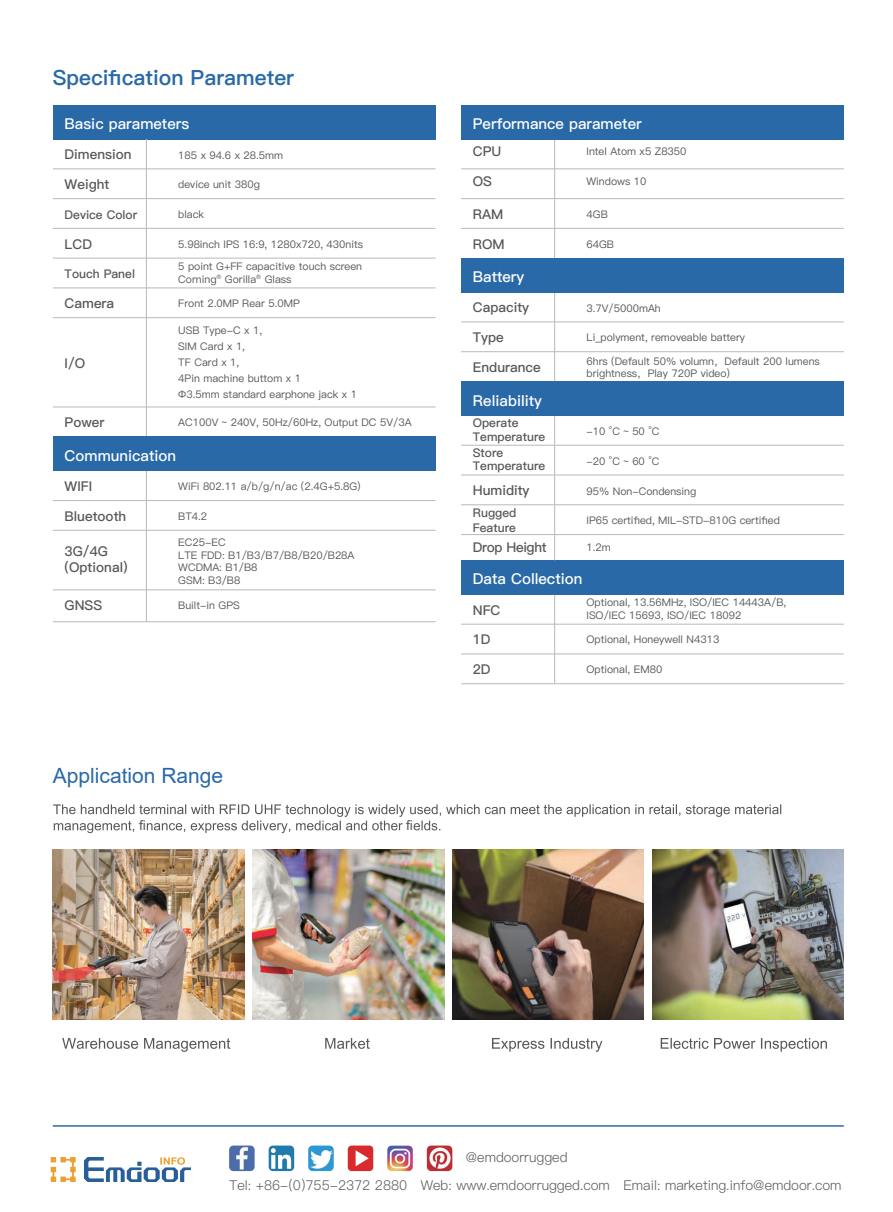
<style>
.page{position:relative;width:893px;height:1212px;background:#fff}
.page>*{position:absolute;margin:0;border:0;box-sizing:border-box;transform-origin:0 0}
.t1{font:21px "Ping Fang SC Heavy";color:#2969a7}
.t2{font:21px "Arial";color:#2969a7}
.t3{font:15px "Ping Fang SC Bold";color:#fff}
.t4{font:13.5px/29.1px "Ping Fang SC Bold";color:#57585a}
.t5{font:13.5px "Ping Fang SC Regular";color:#57585a}
.t6{font:13.5px "Ping Fang SC Bold";letter-spacing:-.025em;color:#57585a}
.t7{font:13.5px "Arial Unicode MS";color:#57585a}
.t8{font:12px/13.5px "Ping Fang SC Bold";color:#57585a}
.t9{font:10.5px/12.6px "Ping Fang SC Medium";color:#57585a}
</style>
<div class="page">
<svg style="left:53px;top:804px;width:728px;height:29px"></svg>
<hr style="left:53px;top:1125px;width:791px;height:2px;background:#2969a7">
<svg style="left:62px;top:1038px;width:168px;height:14px"></svg>
<svg style="left:325px;top:1038px;width:45px;height:11px"></svg>
<svg style="left:492px;top:1038px;width:110px;height:14px"></svg>
<svg style="left:661px;top:1038px;width:166px;height:14px"></svg>
<img style="left:53px;top:849px;width:191px;height:170px">
<img style="left:80px;top:875px;width:118px;height:144px">
<svg style="left:53px;top:966px;width:43px;height:15px"></svg>
<img style="left:253px;top:849px;width:191px;height:170px">
<img style="left:453px;top:849px;width:191px;height:170px">
<img style="left:652px;top:849px;width:192px;height:170px">
<svg style="left:84px;top:1157px;width:107px;height:25px"></svg>
<svg style="left:51px;top:1157px;width:25px;height:25px"></svg>
<svg style="left:348px;top:1145px;width:25px;height:26px"></svg>
<img style="left:229px;top:1145px;width:26px;height:26px">
<img style="left:269px;top:1145px;width:25px;height:26px">
<img style="left:308px;top:1145px;width:26px;height:26px">
<img style="left:387px;top:1145px;width:26px;height:26px">
<img style="left:427px;top:1145px;width:25px;height:26px">
<div style="left:53px;top:105px;width:383px;height:34px;background:#2969a7"></div>
<hr style="left:53px;top:168px;width:383px;height:1px;background:#bcbdc0">
<hr style="left:53px;top:198px;width:383px;height:1px;background:#bcbdc0">
<hr style="left:53px;top:228px;width:383px;height:1px;background:#bcbdc0">
<hr style="left:53px;top:258px;width:383px;height:1px;background:#bcbdc0">
<hr style="left:53px;top:287px;width:383px;height:1px;background:#bcbdc0">
<hr style="left:146px;top:139px;width:1px;height:298px;background:#bcbdc0">
<hr style="left:554px;top:594px;width:1px;height:90px;background:#bcbdc0">
<div style="left:461px;top:560px;width:383px;height:34px;background:#2969a7"></div>
<hr style="left:461px;top:624px;width:383px;height:1px;background:#bcbdc0">
<hr style="left:461px;top:653px;width:383px;height:1px;background:#bcbdc0">
<hr style="left:461px;top:683px;width:383px;height:1px;background:#bcbdc0">
<hr style="left:53px;top:317px;width:383px;height:1px;background:#bcbdc0">
<hr style="left:53px;top:406px;width:383px;height:1px;background:#bcbdc0">
<hr style="left:53px;top:621px;width:383px;height:1px;background:#bcbdc0">
<hr style="left:554px;top:292px;width:1px;height:89px;background:#bcbdc0">
<hr style="left:554px;top:415px;width:1px;height:145px;background:#bcbdc0">
<hr style="left:53px;top:589px;width:383px;height:1px;background:#bcbdc0">
<hr style="left:146px;top:471px;width:1px;height:151px;background:#bcbdc0">
<div style="left:53px;top:437px;width:383px;height:34px;background:#2969a7"></div>
<hr style="left:53px;top:500px;width:383px;height:1px;background:#bcbdc0">
<hr style="left:53px;top:530px;width:383px;height:1px;background:#bcbdc0">
<div style="left:461px;top:381px;width:383px;height:34px;background:#2969a7"></div>
<hr style="left:461px;top:445px;width:383px;height:1px;background:#bcbdc0">
<hr style="left:461px;top:474px;width:383px;height:1px;background:#bcbdc0">
<hr style="left:461px;top:534px;width:383px;height:1px;background:#bcbdc0">
<hr style="left:461px;top:504px;width:383px;height:1px;background:#bcbdc0">
<hr style="left:554px;top:139px;width:1px;height:119px;background:#bcbdc0">
<div style="left:461px;top:105px;width:383px;height:34px;background:#2969a7"></div>
<hr style="left:461px;top:168px;width:383px;height:1px;background:#bcbdc0">
<hr style="left:461px;top:198px;width:383px;height:1px;background:#bcbdc0">
<hr style="left:461px;top:228px;width:383px;height:1px;background:#bcbdc0">
<div style="left:461px;top:258px;width:383px;height:34px;background:#2969a7"></div>
<hr style="left:461px;top:321px;width:383px;height:1px;background:#bcbdc0">
<hr style="left:461px;top:351px;width:383px;height:1px;background:#bcbdc0">
<h1 class="t1" style="left:53px;top:65px;width:243px">Specification Parameter</h1>
<h2 class="t3" style="left:65px;top:115px;width:126px">Basic parameters</h2>
<p class="t4" style="left:65px;top:140px;width:69px">Dimension</p>
<p class="t4" style="left:65px;top:170px;width:46px">Weight</p>
<p class="t8" style="left:65px;top:208px;width:74px">Device Color</p>
<p class="t4" style="left:65px;top:230px;width:29px">LCD</p>
<p class="t8" style="left:65px;top:268px;width:72px">Touch Panel</p>
<p class="t4" style="left:65px;top:289px;width:51px">Camera</p>
<p class="t9" style="left:178px;top:149px;width:106px">185 x 94.6 x 28.5mm</p>
<p class="t9" style="left:178px;top:178px;width:83px">device unit 380g</p>
<p class="t9" style="left:178px;top:208px;width:27px">black</p>
<p class="t9" style="left:178px;top:238px;width:186px">5.98inch IPS 16:9, 1280x720, 430nits</p>
<p class="t9" style="left:178px;top:260px;width:185px">5 point G+FF capacitive touch screen<br>Corning<sup>®</sup> Gorilla<sup>®</sup> Glass</p>
<p class="t9" style="left:178px;top:297px;width:123px">Front 2.0MP Rear 5.0MP</p>
<p class="t4" style="left:65px;top:349px;width:22px">I/O</p>
<p class="t4" style="left:65px;top:408px;width:41px">Power</p>
<p class="t9" style="left:178px;top:323px;width:180px;line-height:16px">USB Type-C x 1,<br>SIM Card x 1,<br>TF Card x 1,<br>4Pin machine buttom x 1<br>Φ3.5mm standard earphone jack x 1</p>
<p class="t9" style="left:178px;top:417px;width:235px">AC100V ~ 240V, 50Hz/60Hz, Output DC 5V/3A</p>
<h2 class="t3" style="left:65px;top:446px;width:113px">Communication</h2>
<p class="t4" style="left:65px;top:472px;width:29px">WIFI</p>
<p class="t4" style="left:65px;top:502px;width:63px">Bluetooth</p>
<p class="t4" style="left:65px;top:543px;width:64px;line-height:16.2px">3G/4G (Optional)</p>
<p class="t9" style="left:178px;top:480px;width:184px">WiFi 802.11 a/b/g/n/ac (2.4G+5.8G)</p>
<p class="t9" style="left:178px;top:510px;width:30px">BT4.2</p>
<p class="t9" style="left:178px;top:536px;width:178px">EC25-EC<br>LTE FDD: B1/B3/B7/B8/B20/B28A<br>WCDMA: B1/B8<br>GSM: B3/B8</p>
<p class="t4" style="left:65px;top:591px;width:39px">GNSS</p>
<p class="t9" style="left:178px;top:599px;width:63px">Built-in GPS</p>
<h1 class="t2" style="left:53px;top:761px;width:172px">Application Range</h1>
<p class="t7" style="left:139px;top:816px;width:8px">fi</p>
<p class="t7" style="left:406px;top:816px;width:8px">fi</p>
<h2 class="t3" style="left:473px;top:115px;width:170px">Performance parameter</h2>
<p class="t4" style="left:473px;top:137px;width:30px">CPU</p>
<p class="t4" style="left:473px;top:167px;width:21px">OS</p>
<p class="t4" style="left:473px;top:200px;width:32px">RAM</p>
<p class="t4" style="left:473px;top:230px;width:33px">ROM</p>
<p class="t9" style="left:586px;top:146px;width:102px">Intel Atom x5 Z8350</p>
<p class="t9" style="left:586px;top:175px;width:61px">Windows 10</p>
<p class="t9" style="left:586px;top:208px;width:23px">4GB</p>
<p class="t9" style="left:586px;top:238px;width:29px">64GB</p>
<h2 class="t3" style="left:473px;top:268px;width:53px">Battery</h2>
<p class="t4" style="left:473px;top:293px;width:58px">Capacity</p>
<p class="t4" style="left:473px;top:323px;width:33px">Type</p>
<p class="t4" style="left:473px;top:353px;width:69px">Endurance</p>
<p class="t9" style="left:586px;top:302px;width:76px">3.7V/5000mAh</p>
<p class="t9" style="left:586px;top:331px;width:160px">Li_polyment, removeable battery</p>
<p class="t9" style="left:586px;top:355px;width:235px">6hrs (Default 50% volumn，Default 200 lumens brightness，Play 720P video)</p>
<h2 class="t3" style="left:473px;top:391px;width:71px">Reliability</h2>
<p class="t8" style="left:473px;top:416px;width:74px">Operate<br>Temperature</p>
<p class="t8" style="left:473px;top:446px;width:74px">Store<br>Temperature</p>
<p class="t4" style="left:473px;top:476px;width:58px">Humidity</p>
<p class="t8" style="left:473px;top:506px;width:45px;line-height:14.4px">Rugged<br>Feature</p>
<p class="t6" style="left:473px;top:539px;width:75px">Drop Height</p>
<p class="t9" style="left:586px;top:541px;width:26px">1.2m</p>
<p class="t9" style="left:586px;top:425px;width:75px">-10 °C ~ 50 °C</p>
<p class="t9" style="left:586px;top:455px;width:75px">-20 °C ~ 60 °C</p>
<p class="t9" style="left:586px;top:485px;width:111px">95% Non-Condensing</p>
<p class="t9" style="left:586px;top:514px;width:195px">IP65 certified, MIL-STD-810G certified</p>
<h2 class="t3" style="left:473px;top:570px;width:111px">Data Collection</h2>
<p class="t4" style="left:473px;top:596px;width:29px">NFC<br>1D</p>
<p class="t4" style="left:473px;top:654px;width:19px">2D</p>
<p class="t9" style="left:586px;top:663px;width:77px">Optional, EM80</p>
<p class="t9" style="left:586px;top:596px;width:201px">Optional, 13.56MHz, ISO/IEC 14443A/B,<br>ISO/IEC 15693, ISO/IEC 18092</p>
<p class="t9" style="left:586px;top:633px;width:134px">Optional, Honeywell N4313</p>
<p class="t5" style="left:466px;top:1149px;width:103px">@emdoorrugged</p>
<p class="t5" style="left:229px;top:1177px;width:614px">Tel: +86-(0)755-2372 2880 Web: www.emdoorrugged.com Email: marketing.info@emdoor.com</p>
</div>
